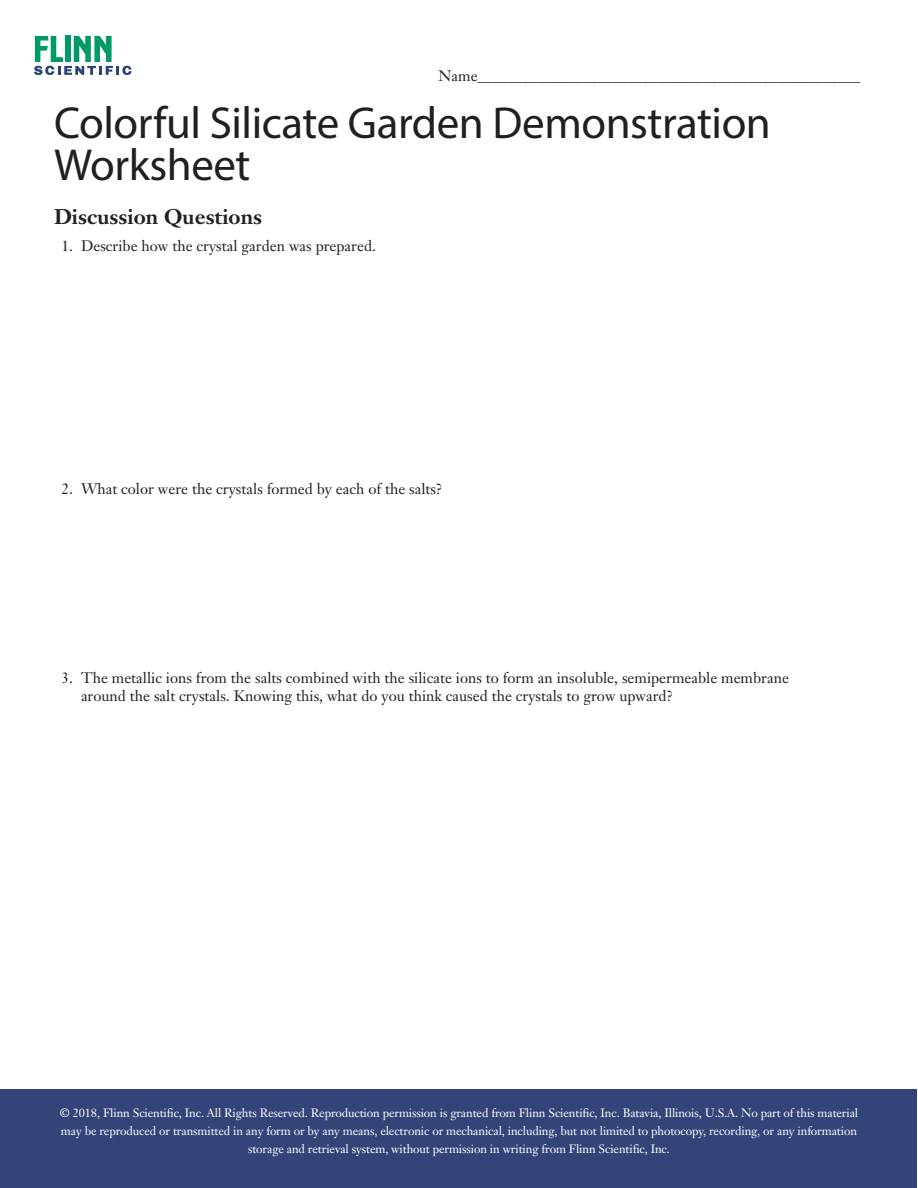
<style>
.page{position:relative;width:918px;height:1188px;background:#fff}
.page>*{position:absolute;margin:0;border:0;box-sizing:border-box;transform-origin:0 0}
.Headline{font:45px/42px "Myriad Pro";letter-spacing:-.01em;color:#231f20}
.Sidehead{font:700 21px "Janson Text";color:#231f20}
.d_body{font:15px/18px "Janson Text";color:#231f20}
.d_a_b_c__s{font:15px "Janson Text";color:#231f20}
.t1{font:12px/18px "Janson Text";letter-spacing:-.01em;color:#fff;text-align:center}
</style>
<div class="page">
<div style="left:1px;top:1089px;width:916px;height:99px;background:#324478"></div>
<svg style="left:34px;top:36px;width:97px;height:39px"></svg>
<p class="d_a_b_c__s" style="left:439px;top:66px;width:423px">Name___________________________________________________</p>
<p class="Headline" style="left:54px;top:101px;width:718px">Colorful Silicate Garden Demonstration<br>Worksheet</p>
<p class="Sidehead" style="left:54px;top:203px;width:210px">Discussion Questions</p>
<p class="d_body" style="left:62px;top:236px;width:316px">1. Describe how the crystal garden was prepared.</p>
<p class="d_body" style="left:62px;top:479px;width:383px">2. What color were the crystals formed by each of the salts?</p>
<p class="d_body" style="left:81px;top:668px;width:709px;text-indent:-20px">3. The metallic ions from the salts combined with the silicate ions to form an insoluble, semipermeable membrane around the salt crystals. Knowing this, what do you think caused the crystals to grow upward?</p>
<p class="t1" style="left:60px;top:1104px;width:800px">© 2018, Flinn Scientific, Inc. All Rights Reserved. Reproduction permission is granted from Flinn Scientific, Inc. Batavia, Illinois, U.S.A. No part of this material may be reproduced or transmitted in any form or by any means, electronic or mechanical, including, but not limited to photocopy, recording, or any information storage and retrieval system, without permission in writing from Flinn Scientific, Inc.</p>
</div>
